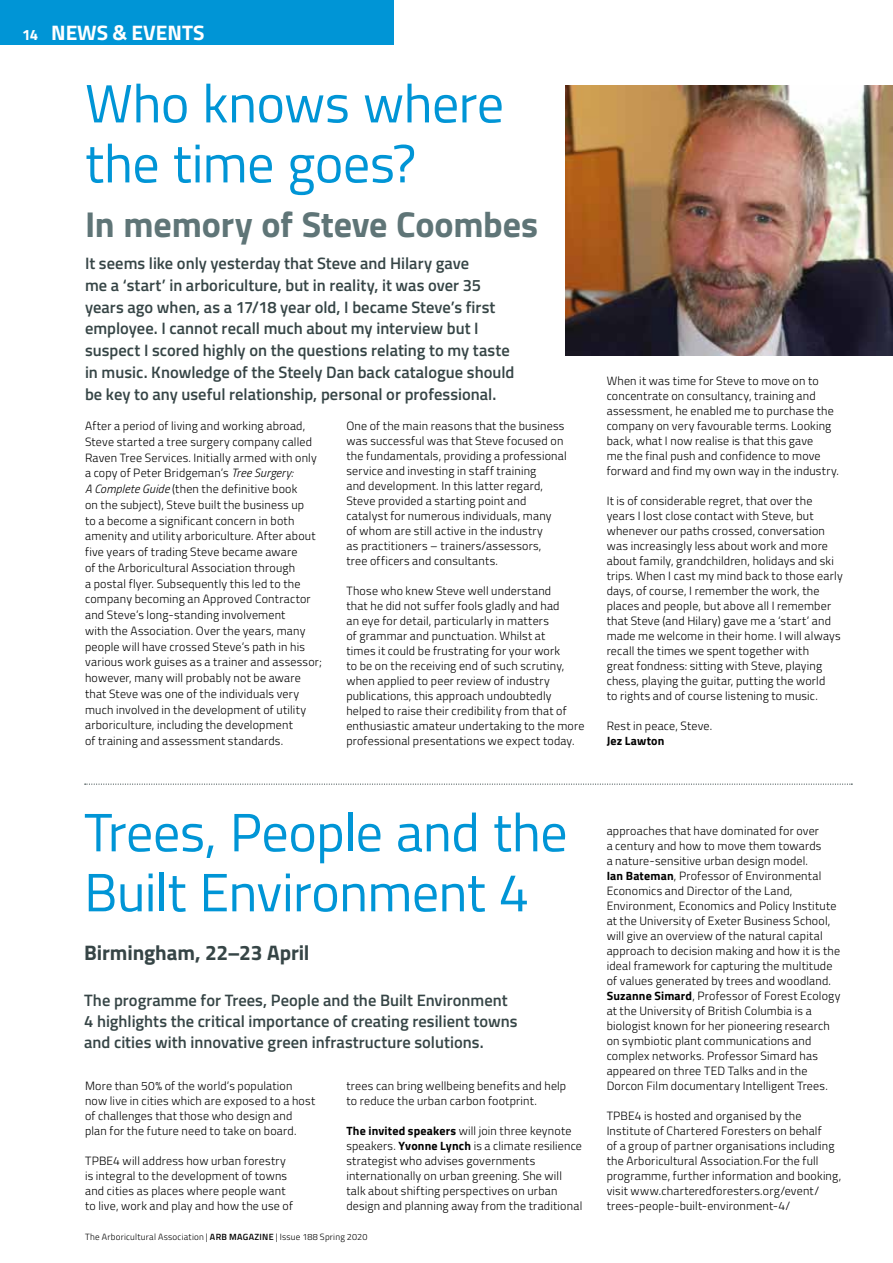
<style>
.page{position:relative;width:893px;height:1263px;background:#fff}
.page>*{position:absolute;margin:0;border:0;box-sizing:border-box;transform-origin:0 0}
.t1{font:54px/60px "Titillium Web";letter-spacing:-.01em;color:#0095d6}
.t2{font:700 36px "Titillium Web";letter-spacing:-.005em;color:#5f7577}
.t3{font:700 21px "Titillium Web";letter-spacing:-.005em;color:#364546}
.t4{font:700 21px "Titillium Web";color:#fff}
.t5{font:600 16.5px/21.9px "Titillium Web";color:#364546}
.t6{font:300 12px/15px "Titillium Web";letter-spacing:.015em;color:#000}
.t7{font:700 12px "Titillium Web";letter-spacing:.015em;color:#000}
.t8{font:300 9px "Titillium Web";letter-spacing:.025em;color:#000}
.s1{font-size:15px}
.s2{font-style:italic}
.s3{font-weight:700}
.s4{font-weight:600}
</style>
<div class="page">
<svg style="left:85px;top:783px;width:767px;height:2px"></svg>
<img style="left:566px;top:85px;width:327px;height:270px">
<div style="left:0;top:0;width:394px;height:45px;background:#0095d6"></div>
<h3 class="t4" style="left:22px;top:17px;width:184px"><span class="s1">14</span> NEWS &amp; EVENTS</h3>
<h1 class="t1" style="left:85px;top:71px;width:420px">Who knows where the time goes?</h1>
<h2 class="t2" style="left:85px;top:197px;width:455px">In memory of Steve Coombes</h2>
<p class="t5" style="left:85px;top:251px;width:431px">It seems like only yesterday that Steve and Hilary gave<br>me a ‘start’ in arboriculture, but in reality, it was over 35 years ago when, as a 17/18 year old, I became Steve’s first employee. I cannot recall much about my interview but I suspect I scored highly on the questions relating to my taste in music. Knowledge of the Steely Dan back catalogue should be key to any useful relationship, personal or professional.</p>
<p class="t6" style="left:85px;top:417px;width:238px;line-height:15.8px">After a period of living and working abroad, Steve started a tree surgery company called Raven Tree Services. Initially armed with only a copy of Peter Bridgeman’s <span class="s2">Tree Surgery:<br>A Complete Guide</span> (then the definitive book<br>on the subject), Steve built the business up<br>to a become a significant concern in both amenity and utility arboriculture. After about five years of trading Steve became aware<br>of the Arboricultural Association through<br>a postal flyer. Subsequently this led to the company becoming an Approved Contractor and Steve’s long-standing involvement<br>with the Association. Over the years, many people will have crossed Steve’s path in his various work guises as a trainer and assessor; however, many will probably not be aware that Steve was one of the individuals very much involved in the development of utility arboriculture, including the development<br>of training and assessment standards.</p>
<p class="t6" style="left:346px;top:418px;width:222px">One of the main reasons that the business was successful was that Steve focused on the fundamentals, providing a professional service and investing in staff training<br>and development. In this latter regard, Steve provided a starting point and catalyst for numerous individuals, many<br>of whom are still active in the industry<br>as practitioners – trainers/assessors,<br>tree officers and consultants.</p>
<p class="t6" style="left:346px;top:583px;width:240px">Those who knew Steve well understand<br>that he did not suffer fools gladly and had<br>an eye for detail, particularly in matters<br>of grammar and punctuation. Whilst at<br>times it could be frustrating for your work<br>to be on the receiving end of such scrutiny, when applied to peer review of industry publications, this approach undoubtedly helped to raise their credibility from that of enthusiastic amateur undertaking to the more professional presentations we expect today.</p>
<p class="t6" style="left:607px;top:373px;width:234px">When it was time for Steve to move on to concentrate on consultancy, training and assessment, he enabled me to purchase the company on very favourable terms. Looking back, what I now realise is that this gave<br>me the final push and confidence to move forward and find my own way in the industry.</p>
<p class="t6" style="left:607px;top:493px;width:238px">It is of considerable regret, that over the years I lost close contact with Steve, but whenever our paths crossed, conversation was increasingly less about work and more about family, grandchildren, holidays and ski trips. When I cast my mind back to those early days, of course, I remember the work, the places and people, but above all I remember that Steve (and Hilary) gave me a ‘start’ and made me welcome in their home. I will always recall the times we spent together with<br>great fondness: sitting with Steve, playing chess, playing the guitar, putting the world<br>to rights and of course listening to music.</p>
<p class="t6" style="left:607px;top:718px;width:107px">Rest in peace, Steve.</p>
<p class="t7" style="left:607px;top:732px;width:59px">Jez Lawton</p>
<h1 class="t1" style="left:84px;top:800px;width:485px">Trees, People and the<br>Built Environment 4</h1>
<h3 class="t3" style="left:84px;top:936px;width:227px">Birmingham, 22–23 April</h3>
<h3 class="t5" style="left:84px;top:989px;width:435px;line-height:21px">The programme for Trees, People and the Built Environment<br>4 highlights the critical importance of creating resilient towns and cities with innovative green infrastructure solutions.</h3>
<p class="t6" style="left:85px;top:1078px;width:232px">More than 50% of the world’s population now live in cities which are exposed to a host of challenges that those who design and plan for the future need to take on board.</p>
<p class="t6" style="left:85px;top:1153px;width:209px">TPBE4 will address how urban forestry is integral to the development of towns and cities as places where people want to live, work and play and how the use of</p>
<p class="t6" style="left:346px;top:1078px;width:221px">trees can bring wellbeing benefits and help to reduce the urban carbon footprint.</p>
<p class="t6" style="left:346px;top:1123px;width:237px"><span class="s3">The invited speakers</span> will join three keynote speakers. <span class="s3">Yvonne Lynch</span> is a climate resilience strategist who advises governments internationally on urban greening. She will talk about shifting perspectives on urban design and planning away from the traditional</p>
<p class="t8" style="left:85px;top:1230px;width:284px">The Arboricultural Association | <span class="s4">ARB MAGAZINE</span> | Issue 188 Spring 2020</p>
<p class="t6" style="left:607px;top:823px;width:235px">approaches that have dominated for over<br>a century and how to move them towards<br>a nature-sensitive urban design model.<br><span class="s3">Ian Bateman</span>, Professor of Environmental Economics and Director of the Land, Environment, Economics and Policy Institute at the University of Exeter Business School, will give an overview of the natural capital approach to decision making and how it is the ideal framework for capturing the multitude of values generated by trees and woodland.<br><span class="s3">Suzanne Simard</span>, Professor of Forest Ecology at the University of British Columbia is a biologist known for her pioneering research on symbiotic plant communications and complex networks. Professor Simard has appeared on three TED Talks and in the Dorcon Film documentary Intelligent Trees.</p>
<p class="t6" style="left:607px;top:1108px;width:236px">TPBE4 is hosted and organised by the Institute of Chartered Foresters on behalf<br>of a group of partner organisations including the Arboricultural Association.For the full programme, further information and booking, visit www.charteredforesters.org/event/ trees-people-built-environment-4/</p>
</div>
